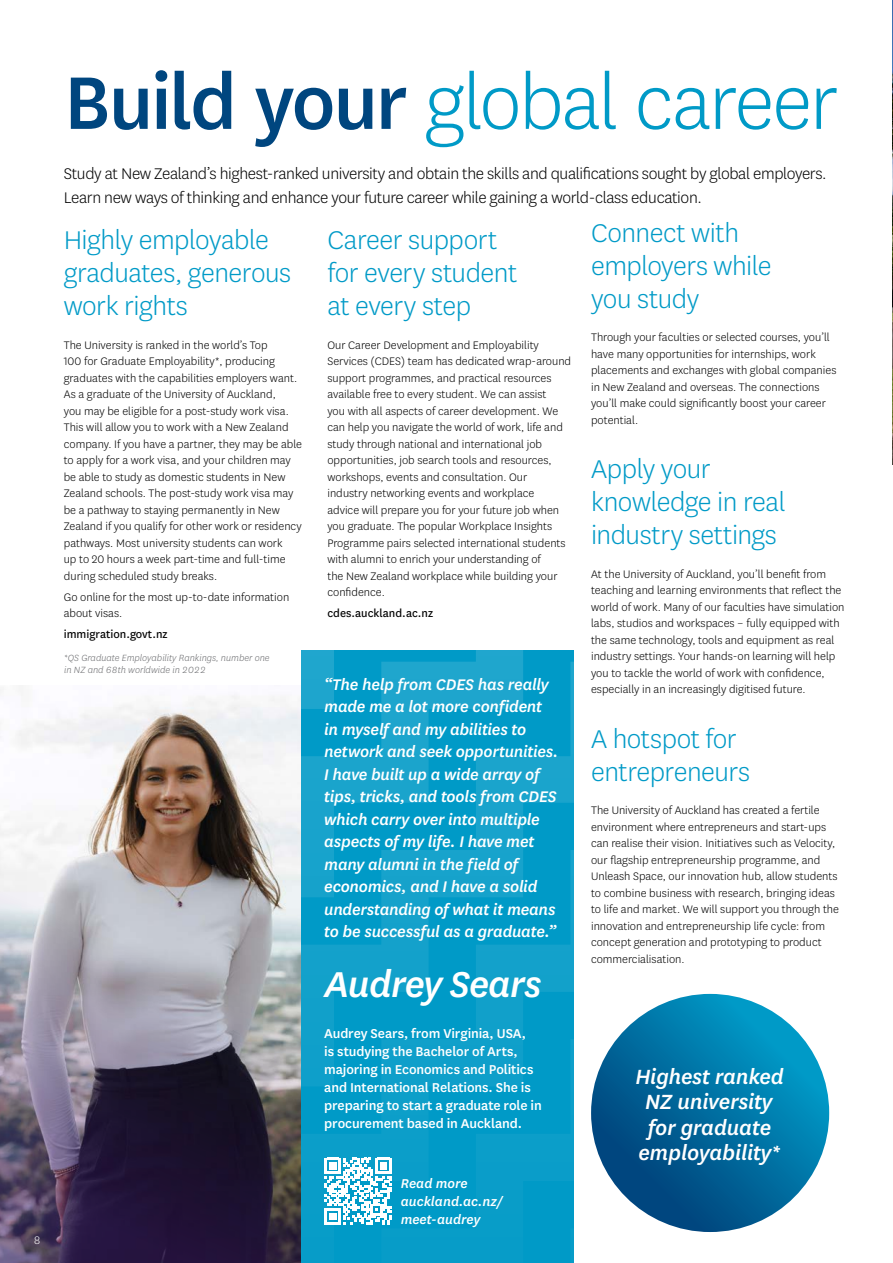
<style>
.page{position:relative;width:893px;height:1263px;background:#fff}
.page>*{position:absolute;margin:0;border:0;box-sizing:border-box;transform-origin:0 0}
.t1{font:300 87px "National";letter-spacing:-.025em;color:#009ac7}
.t2{font:italic 500 42px "National";letter-spacing:-.025em;color:#fff}
.t3{font:300 30px/33px "National";letter-spacing:-.015em;color:#009ac7}
.t4{font:italic 500 24px/25.5px "National";letter-spacing:-.01em;color:#fff;text-align:center}
.t5{font:italic 500 18px/22.5px "National";letter-spacing:-.015em;color:#fff}
.t6{font:300 18px/24px "National";letter-spacing:-.02em;color:#000}
.t7{font:500 15px/18px "National";letter-spacing:-.01em;color:#fff}
.t8{font:italic 500 15px/18px "National";color:#fff}
.t9{font:300 12.75px/16.5px "National";color:#000}
.t10{font:12.75px "National";color:#000}
.t11{font:300 12.75px "National";color:#fff}
.t12{font:italic 300 10.5px/12.8px "National";color:#6d6e71}
.s1{font-weight:500;color:#00467f}
</style>
<div class="page">
<img style="left:0;top:686px;width:302px;height:63px">
<img style="left:0;top:749px;width:302px;height:514px">
<svg style="left:591px;top:994px;width:238px;height:238px;background:#006da0"></svg>
<svg style="left:302px;top:1086px;width:272px;height:177px;background:#059bc7"></svg>
<svg style="left:302px;top:651px;width:272px;height:435px;background:#0b9ec9"></svg>
<svg style="left:325px;top:1158px;width:66px;height:66px"></svg>
<img style="left:892px;top:0;width:1px;height:336px">
<hr style="left:892px;top:336px;width:1px;height:128px;background:#00467f">
<p class="t11" style="left:34px;top:1232px;width:8px">8</p>
<h1 class="t1" style="left:64px;top:48px;width:776px"><span class="s1">Build your</span> global career</h1>
<h3 class="t6" style="left:64px;top:161px;width:764px">Study at New Zealand’s highest-ranked university and obtain the skills and qualifications sought by global employers.<br>Learn new ways of thinking and enhance your future career while gaining a world-class education.</h3>
<h3 class="t3" style="left:64px;top:223px;width:229px">Highly employable graduates, generous work rights</h3>
<p class="t9" style="left:64px;top:336px;width:240px">The University is ranked in the world’s Top<br>100 for Graduate Employability*, producing graduates with the capabilities employers want.<br>As a graduate of the University of Auckland,<br>you may be eligible for a post-study work visa.<br>This will allow you to work with a New Zealand company. If you have a partner, they may be able to apply for a work visa, and your children may be able to study as domestic students in New Zealand schools. The post-study work visa may be a pathway to staying permanently in New Zealand if you qualify for other work or residency pathways. Most university students can work<br>up to 20 hours a week part-time and full-time during scheduled study breaks.</p>
<p class="t9" style="left:64px;top:588px;width:227px">Go online for the most up-to-date information about visas.</p>
<p class="t10" style="left:64px;top:626px;width:105px">immigration.govt.nz</p>
<p class="t12" style="left:64px;top:651px;width:207px">*QS Graduate Employability Rankings, number one in NZ and 68th worldwide in 2022</p>
<h3 class="t3" style="left:327px;top:223px;width:191px">Career support for every student at every step</h3>
<p class="t9" style="left:327px;top:336px;width:245px">Our Career Development and Employability Services (CDES) team has dedicated wrap-around support programmes, and practical resources available free to every student. We can assist<br>you with all aspects of career development. We can help you navigate the world of work, life and study through national and international job opportunities, job search tools and resources, workshops, events and consultation. Our<br>industry networking events and workplace<br>advice will prepare you for your future job when you graduate. The popular Workplace Insights Programme pairs selected international students with alumni to enrich your understanding of<br>the New Zealand workplace while building your confidence.</p>
<p class="t10" style="left:327px;top:605px;width:107px">cdes.auckland.ac.nz</p>
<p class="t5" style="left:324px;top:672px;width:236px">“The help from CDES has really made me a lot more confident in myself and my abilities to network and seek opportunities.<br>I have built up a wide array of tips, tricks, and tools from CDES which carry over into multiple aspects of my life. I have met many alumni in the field of economics, and I have a solid understanding of what it means to be successful as a graduate.”</p>
<h2 class="t2" style="left:324px;top:957px;width:219px">Audrey Sears</h2>
<p class="t7" style="left:324px;top:1024px;width:219px">Audrey Sears, from Virginia, USA,<br>is studying the Bachelor of Arts, majoring in Economics and Politics and International Relations. She is preparing to start a graduate role in procurement based in Auckland.</p>
<p class="t8" style="left:401px;top:1173px;width:103px">Read more auckland.ac.nz/ meet-audrey</p>
<h3 class="t3" style="left:591px;top:215px;width:182px">Connect with employers while you study</h3>
<p class="t9" style="left:591px;top:329px;width:247px">Through your faculties or selected courses, you’ll have many opportunities for internships, work placements and exchanges with global companies in New Zealand and overseas. The connections you’ll make could significantly boost your career potential.</p>
<h3 class="t3" style="left:591px;top:452px;width:196px">Apply your knowledge in real industry settings</h3>
<p class="t9" style="left:591px;top:565px;width:255px">At the University of Auckland, you’ll benefit from teaching and learning environments that reflect the world of work. Many of our faculties have simulation labs, studios and workspaces – fully equipped with the same technology, tools and equipment as real industry settings. Your hands-on learning will help you to tackle the world of work with confidence, especially in an increasingly digitised future.</p>
<h3 class="t3" style="left:591px;top:721px;width:161px">A hotspot for entrepreneurs</h3>
<p class="t9" style="left:591px;top:801px;width:249px">The University of Auckland has created a fertile environment where entrepreneurs and start-ups can realise their vision. Initiatives such as Velocity, our flagship entrepreneurship programme, and Unleash Space, our innovation hub, allow students to combine business with research, bringing ideas to life and market. We will support you through the innovation and entrepreneurship life cycle: from concept generation and prototyping to product commercialisation.</p>
<h3 class="t4" style="left:635px;top:1062px;width:150px">Highest ranked<br>NZ university for graduate employability*</h3>
</div>
